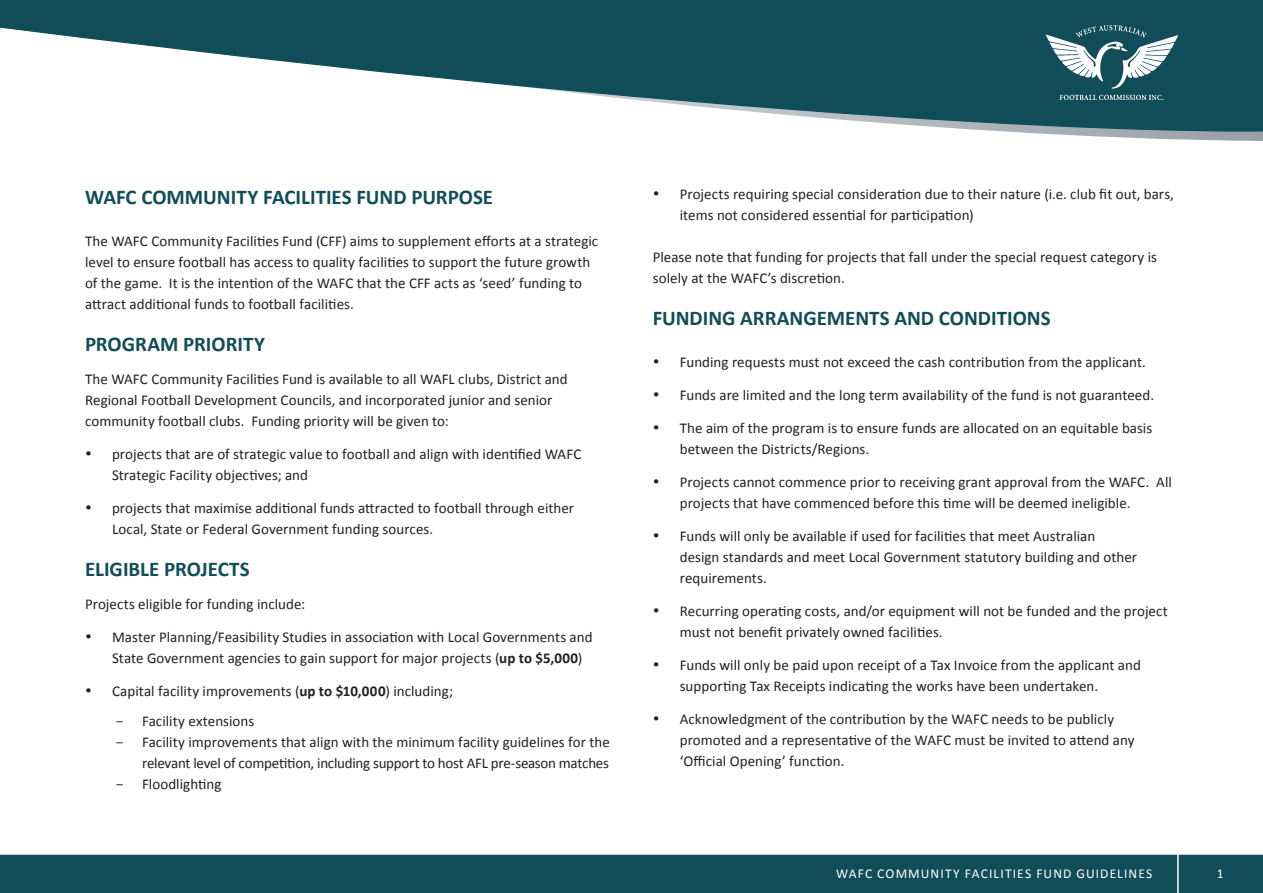
<style>
.page{position:relative;width:1263px;height:893px;background:#fff}
.page>*{position:absolute;margin:0;border:0;box-sizing:border-box;transform-origin:0 0}
.t1{font:700 21px "Calibri";color:#114d58}
.t2{font:15px/21px "Calibri";color:#231f20}
.t3{font:13.5px "Calibri";letter-spacing:.08em;color:#fff}
.s1{font-weight:700}
.s2{font-family:"Courier New"}
</style>
<div class="page">
<svg style="left:0;top:0;width:1263px;height:139px"></svg>
<img style="left:1047px;top:26px;width:131px;height:73px">
<div style="left:1px;top:855px;width:1261px;height:37px;background:#114d58"></div>
<div style="left:0;top:855px;width:1263px;height:38px;border:2px solid #114d58"></div>
<hr style="left:1177px;top:853px;width:2px;height:40px;background:#fff">
<h1 class="t1" style="left:85px;top:184px;width:410px">WAFC COMMUNITY FACILITIES FUND PURPOSE</h1>
<p class="t2" style="left:85px;top:230px;width:515px">The WAFC Community Facilities Fund (CFF) aims to supplement efforts at a strategic level to ensure football has access to quality facilities to support the future growth of the game. It is the intention of the WAFC that the CFF acts as ‘seed’ funding to attract additional funds to football facilities.</p>
<h1 class="t1" style="left:85px;top:331px;width:181px">PROGRAM PRIORITY</h1>
<p class="t2" style="left:85px;top:368px;width:484px">The WAFC Community Facilities Fund is available to all WAFL clubs, District and<br>Regional Football Development Councils, and incorporated junior and senior community football clubs. Funding priority will be given to:</p>
<p class="t2" style="left:112px;top:443px;width:471px;text-indent:-27px">• projects that are of strategic value to football and align with identified WAFC<br>Strategic Facility objectives; and</p>
<p class="t2" style="left:112px;top:497px;width:464px;text-indent:-27px">• projects that maximise additional funds attracted to football through either<br>Local, State or Federal Government funding sources.</p>
<h1 class="t1" style="left:85px;top:556px;width:166px">ELIGIBLE PROJECTS</h1>
<p class="t2" style="left:85px;top:593px;width:222px">Projects eligible for funding include:</p>
<p class="t2" style="left:112px;top:626px;width:482px;text-indent:-27px">• Master Planning/Feasibility Studies in association with Local Governments and<br>State Government agencies to gain support for major projects (<span class="s1">up to $5,000</span>)</p>
<p class="t2" style="left:85px;top:680px;width:369px">• Capital facility improvements (<span class="s1">up to $10,000</span>) including;</p>
<p class="t2" style="left:115px;top:710px;width:141px"><span class="s2">-</span> Facility extensions</p>
<p class="t2" style="left:115px;top:731px;width:496px;text-align:right"><span class="s2">-</span> Facility improvements that align with the minimum facility guidelines for the relevant level of competition, including support to host AFL pre-season matches</p>
<p class="t2" style="left:115px;top:773px;width:108px"><span class="s2">-</span> Floodlighting</p>
<p class="t2" style="left:680px;top:182px;width:496px;text-indent:-27px">• Projects requiring special consideration due to their nature (i.e. club fit out, bars, items not considered essential for participation)</p>
<p class="t2" style="left:653px;top:245px;width:506px">Please note that funding for projects that fall under the special request category is solely at the WAFC’s discretion.</p>
<h1 class="t1" style="left:653px;top:305px;width:400px">FUNDING ARRANGEMENTS AND CONDITIONS</h1>
<p class="t2" style="left:653px;top:350px;width:495px">• Funding requests must not exceed the cash contribution from the applicant.</p>
<p class="t2" style="left:653px;top:383px;width:503px">• Funds are limited and the long term availability of the fund is not guaranteed.</p>
<p class="t2" style="left:680px;top:416px;width:474px;text-indent:-27px">• The aim of the program is to ensure funds are allocated on an equitable basis between the Districts/Regions.</p>
<p class="t2" style="left:680px;top:470px;width:494px;text-indent:-27px">• Projects cannot commence prior to receiving grant approval from the WAFC. All projects that have commenced before this time will be deemed ineligible.</p>
<p class="t2" style="left:680px;top:524px;width:459px;text-indent:-27px">• Funds will only be available if used for facilities that meet Australian design standards and meet Local Government statutory building and other requirements.</p>
<p class="t2" style="left:680px;top:599px;width:490px;text-indent:-27px">• Recurring operating costs, and/or equipment will not be funded and the project must not benefit privately owned facilities.</p>
<p class="t2" style="left:680px;top:653px;width:463px;text-indent:-27px">• Funds will only be paid upon receipt of a Tax Invoice from the applicant and supporting Tax Receipts indicating the works have been undertaken.</p>
<p class="t2" style="left:680px;top:707px;width:456px;text-indent:-27px">• Acknowledgment of the contribution by the WAFC needs to be publicly promoted and a representative of the WAFC must be invited to attend any ‘Official Opening’ function.</p>
<p class="t3" style="left:836px;top:865px;width:318px">WAFC Community Facilities Fund Guidelines</p>
<p class="t3" style="left:1217px;top:865px;width:8px">1</p>
</div>
